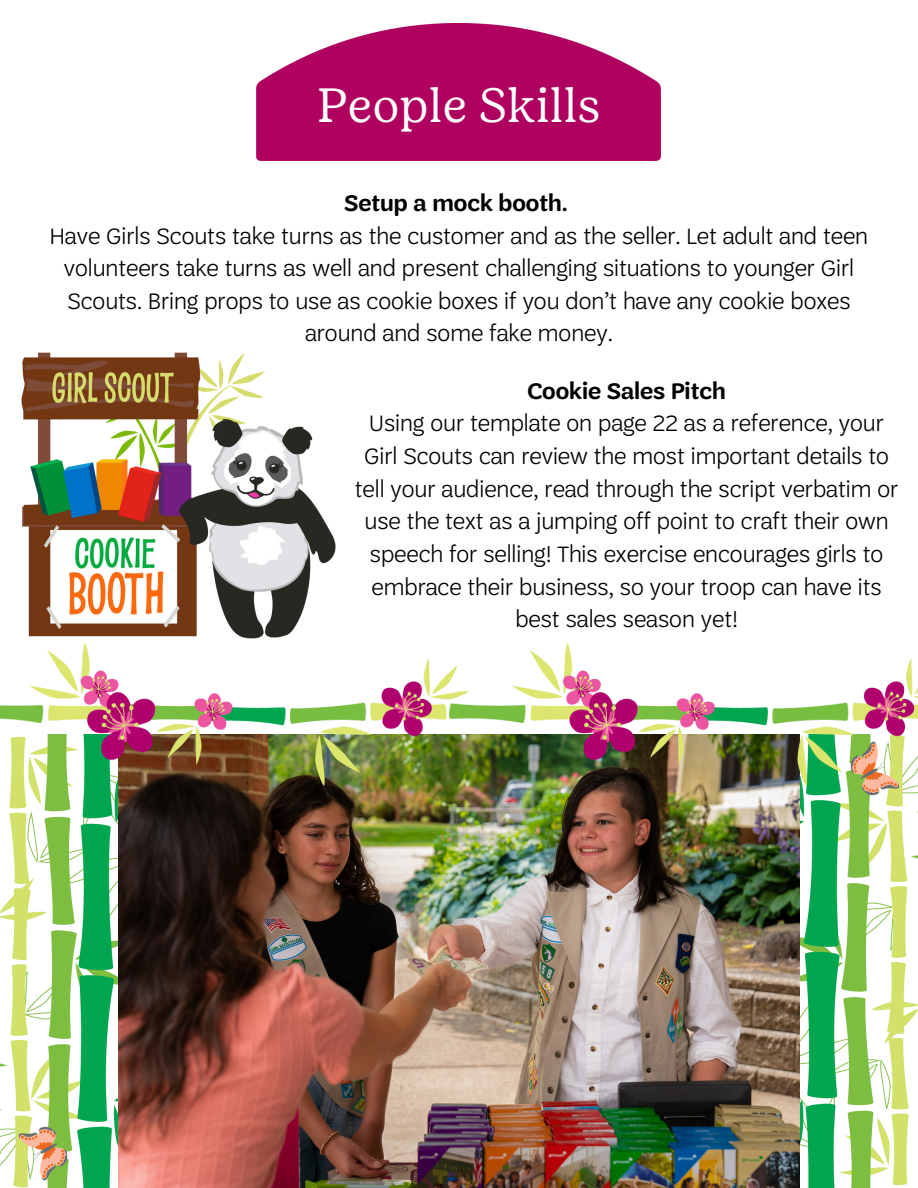
<style>
.page{position:relative;width:918px;height:1188px;background:#fff}
.page>*{position:absolute;margin:0;border:0;box-sizing:border-box;transform-origin:0 0}
.t1{font:48px "Girl Scout Text";color:#fff}
.t2{font:300 24px/32.7px "Trefoil Sans";color:#000;text-align:center}
.t3{font:600 24px "Trefoil Sans";color:#000}
</style>
<div class="page">
<img style="left:21px;top:352px;width:315px;height:284px">
<img style="left:0;top:793px;width:119px;height:395px">
<img style="left:799px;top:793px;width:119px;height:395px">
<img style="left:119px;top:793px;width:680px;height:395px">
<img style="left:0;top:636px;width:918px;height:157px">
<img style="left:257px;top:23px;width:404px;height:138px">
<p class="t1" style="left:317px;top:77px;width:285px">People Skills</p>
<p class="t3" style="left:344px;top:188px;width:225px">Setup a mock booth.</p>
<p class="t2" style="left:50px;top:219px;width:820px">Have Girls Scouts take turns as the customer and as the seller. Let adult and teen volunteers take turns as well and present challenging situations to younger Girl Scouts. Bring props to use as cookie boxes if you don’t have any cookie boxes around and some fake money.</p>
<p class="t3" style="left:527px;top:376px;width:200px">Cookie Sales Pitch</p>
<p class="t2" style="left:355px;top:407px;width:545px">Using our template on page 22 as a reference, your Girl Scouts can review the most important details to tell your audience, read through the script verbatim or use the text as a jumping off point to craft their own speech for selling! This exercise encourages girls to embrace their business, so your troop can have its best sales season yet!</p>
</div>
